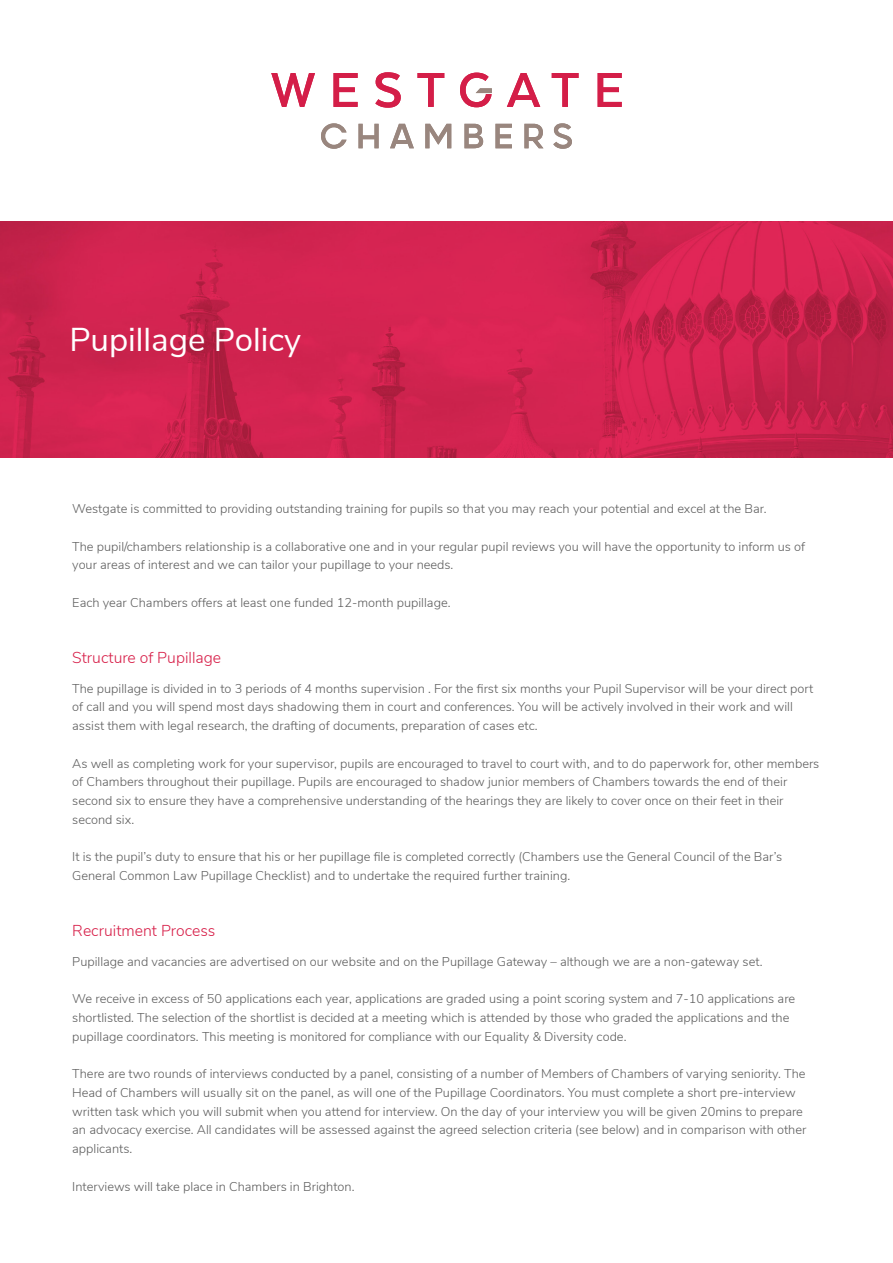
<style>
.page{position:relative;width:893px;height:1263px;background:#fff}
.page>*{position:absolute;margin:0;border:0;box-sizing:border-box;transform-origin:0 0}
.t1{font:33px "Nunito Sans";color:#fff}
.t2{font:300 15.75px "Nunito Sans";color:#d71e48}
.t3{font:300 12.75px/18.8px "Nunito Sans";color:#5d5d5d}
</style>
<div class="page">
<svg style="left:271px;top:73px;width:44px;height:34px"></svg>
<svg style="left:333px;top:73px;width:25px;height:34px"></svg>
<svg style="left:375px;top:72px;width:26px;height:36px"></svg>
<svg style="left:417px;top:73px;width:27px;height:34px"></svg>
<svg style="left:507px;top:73px;width:33px;height:34px"></svg>
<svg style="left:552px;top:73px;width:26px;height:34px"></svg>
<svg style="left:598px;top:73px;width:24px;height:34px"></svg>
<svg style="left:321px;top:123px;width:25px;height:26px"></svg>
<svg style="left:358px;top:124px;width:21px;height:24px"></svg>
<svg style="left:390px;top:124px;width:24px;height:24px"></svg>
<svg style="left:425px;top:124px;width:26px;height:24px"></svg>
<svg style="left:464px;top:124px;width:19px;height:24px"></svg>
<svg style="left:495px;top:124px;width:17px;height:24px"></svg>
<svg style="left:524px;top:124px;width:19px;height:24px"></svg>
<svg style="left:553px;top:123px;width:19px;height:26px"></svg>
<svg style="left:460px;top:73px;width:32px;height:34px"></svg>
<svg style="left:0;top:221px;width:893px;height:237px;background:#cf234e"></svg>
<h1 class="t1" style="left:69px;top:315px;width:233px">Pupillage Policy</h1>
<p class="t3" style="left:72px;top:498px;width:696px">Westgate is committed to providing outstanding training for pupils so that you may reach your potential and excel at the Bar.</p>
<p class="t3" style="left:72px;top:536px;width:734px">The pupil/chambers relationship is a collaborative one and in your regular pupil reviews you will have the opportunity to inform us of your areas of interest and we can tailor your pupillage to your needs.</p>
<p class="t3" style="left:72px;top:592px;width:380px">Each year Chambers offers at least one funded 12-month pupillage.</p>
<p class="t2" style="left:72px;top:646px;width:150px">Structure of Pupillage</p>
<p class="t3" style="left:72px;top:678px;width:743px">The pupillage is divided in to 3 periods of 4 months supervision . For the first six months your Pupil Supervisor will be your direct port of call and you will spend most days shadowing them in court and conferences. You will be actively involved in their work and will assist them with legal research, the drafting of documents, preparation of cases etc.</p>
<p class="t3" style="left:72px;top:753px;width:749px">As well as completing work for your supervisor, pupils are encouraged to travel to court with, and to do paperwork for, other members of Chambers throughout their pupillage. Pupils are encouraged to shadow junior members of Chambers towards the end of their second six to ensure they have a comprehensive understanding of the hearings they are likely to cover once on their feet in their second six.</p>
<p class="t3" style="left:72px;top:847px;width:711px">It is the pupil’s duty to ensure that his or her pupillage file is completed correctly (Chambers use the General Council of the Bar’s<br>General Common Law Pupillage Checklist) and to undertake the required further training.</p>
<p class="t2" style="left:72px;top:919px;width:145px">Recruitment Process</p>
<p class="t3" style="left:72px;top:951px;width:692px">Pupillage and vacancies are advertised on our website and on the Pupillage Gateway – although we are a non-gateway set.</p>
<p class="t3" style="left:72px;top:988px;width:724px">We receive in excess of 50 applications each year, applications are graded using a point scoring system and 7-10 applications are shortlisted. The selection of the shortlist is decided at a meeting which is attended by those who graded the applications and the pupillage coordinators. This meeting is monitored for compliance with our Equality &amp; Diversity code.</p>
<p class="t3" style="left:72px;top:1063px;width:736px">There are two rounds of interviews conducted by a panel, consisting of a number of Members of Chambers of varying seniority. The Head of Chambers will usually sit on the panel, as will one of the Pupillage Coordinators. You must complete a short pre-interview written task which you will submit when you attend for interview. On the day of your interview you will be given 20mins to prepare an advocacy exercise. All candidates will be assessed against the agreed selection criteria (see below) and in comparison with other applicants.</p>
<p class="t3" style="left:72px;top:1176px;width:284px">Interviews will take place in Chambers in Brighton.</p>
</div>
